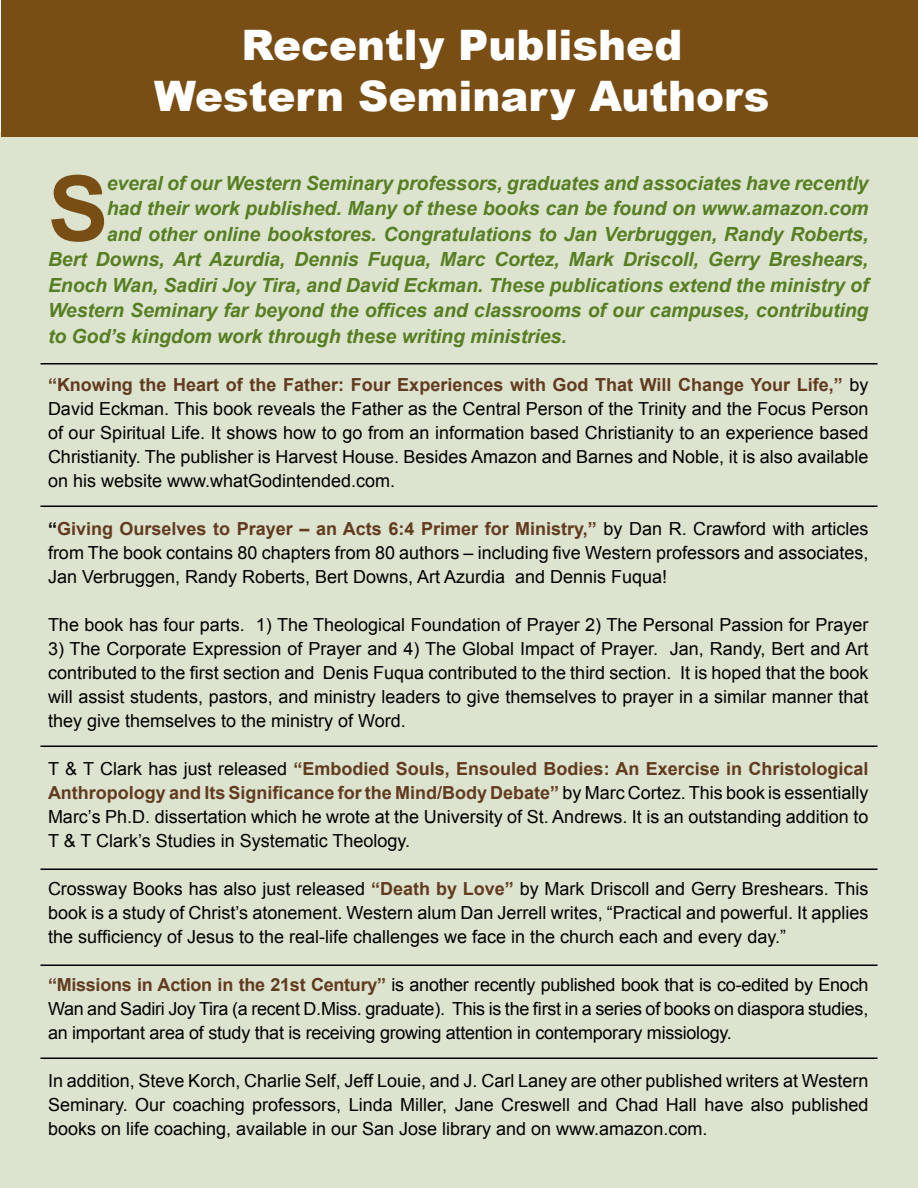
<style>
.page{position:relative;width:918px;height:1188px;background:#fff}
.page>*{position:absolute;margin:0;border:0;box-sizing:border-box;transform-origin:0 0}
.t1{font:700 90.75px "Arial";color:#794e15}
.t2{font:900 42px/51px "Arial";color:#fff;text-align:center}
.t3{font:italic 700 19.5px "Arial";letter-spacing:-.005em;color:#577e22}
.t4{font:18px/24px "Arial";color:#000;text-align:justify}
.s1{font-weight:700;color:#623b1f}
.s2{font-weight:700}
</style>
<div class="page">
<div style="left:0;top:132px;width:918px;height:1056px;background:#dce4d0"></div>
<div style="left:2px;top:0;width:916px;height:136px;background:#794e15"></div>
<hr style="left:40px;top:363px;width:838px;height:1px;background:#000">
<hr style="left:40px;top:506px;width:838px;height:1px;background:#000">
<hr style="left:40px;top:746px;width:838px;height:1px;background:#000">
<hr style="left:40px;top:964px;width:838px;height:2px;background:#000">
<hr style="left:40px;top:1058px;width:838px;height:1px;background:#000">
<hr style="left:40px;top:868px;width:838px;height:2px;background:#000">
<h2 class="t2" style="left:154px;top:18px;width:617px">Recently Published<br>Western Seminary Authors</h2>
<h1 class="t1" style="left:48px;top:149px;width:62px">S</h1>
<p class="t3" style="left:107px;top:170px;width:763px">everal of our Western Seminary professors, graduates and associates have recently</p>
<p class="t3" style="left:107px;top:196px;width:763px">had their work published. Many of these books can be found on www.amazon.com</p>
<p class="t3" style="left:107px;top:221px;width:763px">and other online bookstores. Congratulations to Jan Verbruggen, Randy Roberts,</p>
<p class="t3" style="left:48px;top:247px;width:822px">Bert Downs, Art Azurdia, Dennis Fuqua, Marc Cortez, Mark Driscoll, Gerry Breshears,</p>
<p class="t3" style="left:48px;top:272px;width:822px">Enoch Wan, Sadiri Joy Tira, and David Eckman. These publications extend the ministry of</p>
<p class="t3" style="left:48px;top:298px;width:822px">Western Seminary far beyond the offices and classrooms of our campuses, contributing</p>
<p class="t3" style="left:48px;top:323px;width:520px">to God’s kingdom work through these writing ministries.</p>
<p class="t4" style="left:48px;top:373px;width:822px"><span class="s1">“Knowing the Heart of the Father: Four Experiences with God That Will Change Your Life,”</span> by David Eckman. This book reveals the Father as the Central Person of the Trinity and the Focus Person of our Spiritual Life. It shows how to go from an information based Christianity to an experience based Christianity. The publisher is Harvest House. Besides Amazon and Barnes and Noble, it is also available on his website www.whatGodintended.com.</p>
<p class="t4" style="left:48px;top:517px;width:822px"><span class="s2">“</span><span class="s1">Giving Ourselves to Prayer – an Acts 6:4 Primer for Ministry,”</span> by Dan R. Crawford with articles from The book contains 80 chapters from 80 authors – including five Western professors and associates, Jan Verbruggen, Randy Roberts, Bert Downs, Art Azurdia and Dennis Fuqua!</p>
<p class="t4" style="left:48px;top:613px;width:822px">The book has four parts. 1) The Theological Foundation of Prayer 2) The Personal Passion for Prayer</p>
<p class="t4" style="left:48px;top:637px;width:822px">3) The Corporate Expression of Prayer and 4) The Global Impact of Prayer. Jan, Randy, Bert and Art contributed to the first section and Denis Fuqua contributed to the third section. It is hoped that the book will assist students, pastors, and ministry leaders to give themselves to prayer in a similar manner that they give themselves to the ministry of Word.</p>
<p class="t4" style="left:48px;top:757px;width:822px">T &amp; T Clark has just released <span class="s1">“Embodied Souls, Ensouled Bodies: An Exercise in Christological Anthropology and Its Significance for the Mind/Body Debate”</span> by Marc Cortez. This book is essentially Marc’s Ph.D. dissertation which he wrote at the University of St. Andrews. It is an outstanding addition to T &amp; T Clark’s Studies in Systematic Theology.</p>
<p class="t4" style="left:48px;top:877px;width:822px">Crossway Books has also just released <span class="s1">“Death by Love”</span> by Mark Driscoll and Gerry Breshears. This book is a study of Christ’s atonement. Western alum Dan Jerrell writes, “Practical and powerful. It applies the sufficiency of Jesus to the real-life challenges we face in the church each and every day.”</p>
<p class="t4" style="left:48px;top:973px;width:822px"><span class="s1">“Missions in Action in the 21st Century”</span> is another recently published book that is co-edited by Enoch Wan and Sadiri Joy Tira (a recent D.Miss. graduate). This is the first in a series of books on diaspora studies, an important area of study that is receiving growing attention in contemporary missiology.</p>
<p class="t4" style="left:48px;top:1069px;width:822px">In addition, Steve Korch, Charlie Self, Jeff Louie, and J. Carl Laney are other published writers at Western Seminary. Our coaching professors, Linda Miller, Jane Creswell and Chad Hall have also published books on life coaching, available in our San Jose library and on www.amazon.com.</p>
</div>
